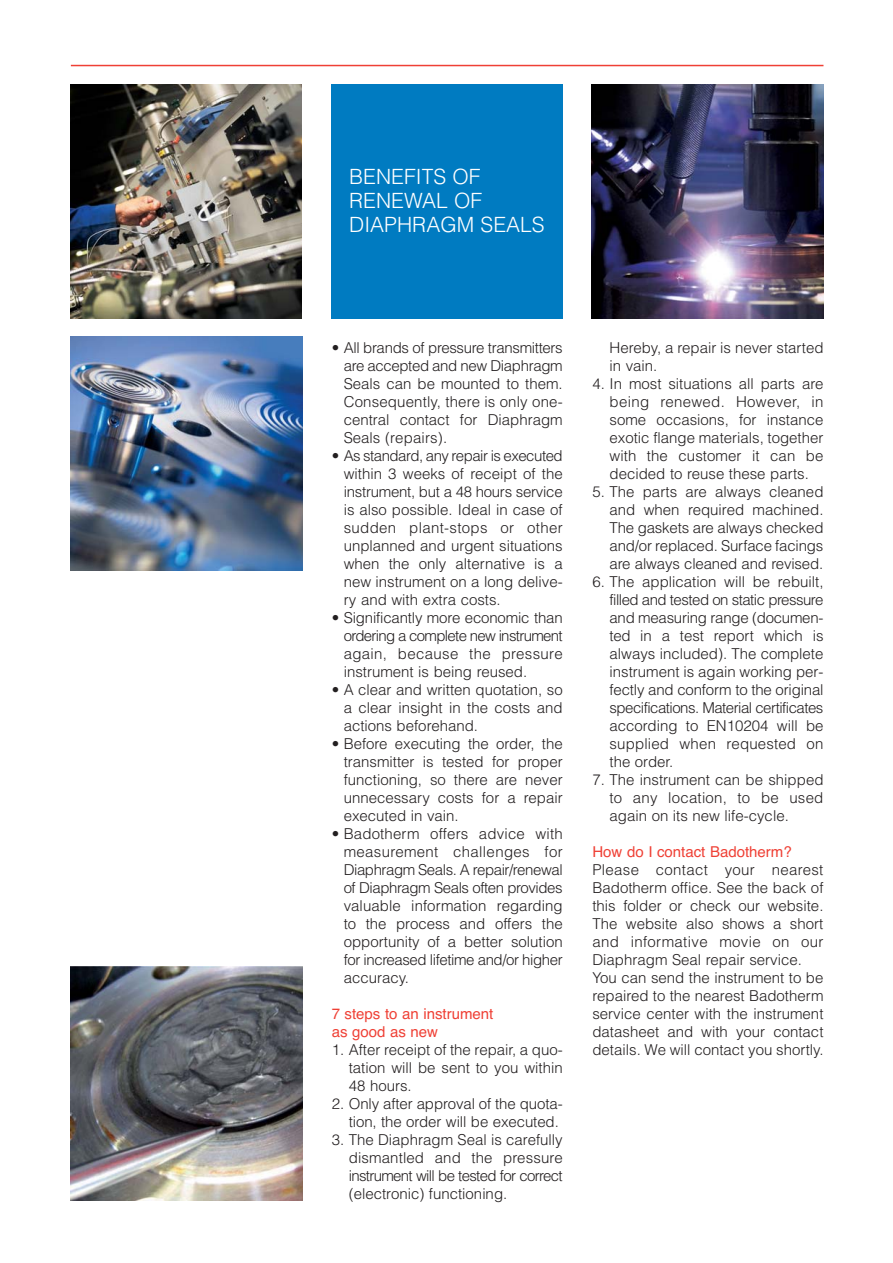
<style>
.page{position:relative;width:893px;height:1263px;background:#fff}
.page>*{position:absolute;margin:0;border:0;box-sizing:border-box;transform-origin:0 0}
.t1{font:300 21px/24px "Helvetica";color:#fff}
.t2{font:300 15px/18px "Helvetica";color:#231f20;text-align:justify}
.t3{font:15px/18px "Helvetica CE";color:#ef4035}
</style>
<div class="page">
<img style="left:71px;top:85px;width:231px;height:234px">
<img style="left:592px;top:85px;width:231px;height:234px">
<img style="left:71px;top:967px;width:231px;height:234px">
<hr style="left:71px;top:65px;width:752px;height:1px;background:#ef4035">
<div style="left:331px;top:85px;width:231px;height:234px;background:#007bc1"></div>
<img style="left:71px;top:337px;width:231px;height:233px">
<h1 class="t1" style="left:349px;top:166px;width:197px">BENEFITS OF<br>RENEWAL OF<br>DIAPHRAGM SEALS</h1>
<p class="t2" style="left:343px;top:340px;width:220px;text-indent:-12px">• All brands of pressure transmitters are accepted and new Diaphragm Seals can be mounted to them.<br>Consequently, there is only one&shy;central contact for Diaphragm Seals (repairs).</p>
<p class="t2" style="left:343px;top:448px;width:220px;text-indent:-12px">• As standard, any repair is executed within 3 weeks of receipt of the instrument, but a 48 hours service is also possible. Ideal in case of sudden plant-stops or other unplanned and urgent situations when the only alternative is a new instrument on a long delive&shy;ry and with extra costs.</p>
<p class="t2" style="left:343px;top:610px;width:220px;text-indent:-12px">• Significantly more economic than ordering a complete new instrument again, because the pressure instrument is being reused.</p>
<p class="t2" style="left:343px;top:682px;width:220px;text-indent:-12px">• A clear and written quotation, so a clear insight in the costs and actions beforehand.</p>
<p class="t2" style="left:343px;top:736px;width:220px;text-indent:-12px">• Before executing the order, the transmitter is tested for proper functioning, so there are never unnecessary costs for a repair executed in vain.</p>
<p class="t2" style="left:343px;top:826px;width:220px;text-indent:-12px">• Badotherm offers advice with measurement challenges for Diaphragm Seals. A repair/renewal of Diaphragm Seals often provides valuable information regarding to the process and offers the opportunity of a better solution for increased lifetime and/or higher accuracy.</p>
<p class="t3" style="left:331px;top:1006px;width:163px">7 steps to an instrument as good as new</p>
<p class="t2" style="left:349px;top:1042px;width:215px;text-indent:-17px">1. After receipt of the repair, a quo&shy;tation will be sent to you within 48 hours.</p>
<p class="t2" style="left:331px;top:1096px;width:232px;text-align:right">2. Only after approval of the quota&shy;tion, the order will be executed.</p>
<p class="t2" style="left:349px;top:1132px;width:215px;text-indent:-17px">3. The Diaphragm Seal is carefully dismantled and the pressure instrument will be tested for correct (electronic) functioning.</p>
<p class="t2" style="left:609px;top:340px;width:215px">Hereby, a repair is never started in vain.</p>
<p class="t2" style="left:609px;top:376px;width:215px;text-indent:-17px">4. In most situations all parts are being renewed. However, in some occasions, for instance exotic flange materials, together with the customer it can be decided to reuse these parts.</p>
<p class="t2" style="left:609px;top:484px;width:215px;text-indent:-17px">5. The parts are always cleaned and when required machined.<br>The gaskets are always checked and/or replaced. Surface facings are always cleaned and revised.</p>
<p class="t2" style="left:609px;top:574px;width:215px;text-indent:-17px">6. The application will be rebuilt, filled and tested on static pressure and measuring range (documen&shy;ted in a test report which is always included). The complete instrument is again working per&shy;fectly and conform to the original specifications. Material certificates according to EN10204 will be supplied when requested on the order.</p>
<p class="t2" style="left:609px;top:772px;width:215px;text-indent:-17px">7. The instrument can be shipped to any location, to be used again on its new life-cycle.</p>
<p class="t3" style="left:592px;top:844px;width:201px">How do I contact Badotherm?</p>
<p class="t2" style="left:592px;top:862px;width:232px;text-align:left">Please contact your nearest<br>Badotherm office. See the back of this folder or check our website.<br>The website also shows a short and informative movie on our<br>Diaphragm Seal repair service.<br>You can send the instrument to be repaired to the nearest Badotherm service center with the instrument datasheet and with your contact details. We will contact you shortly.</p>
</div>
